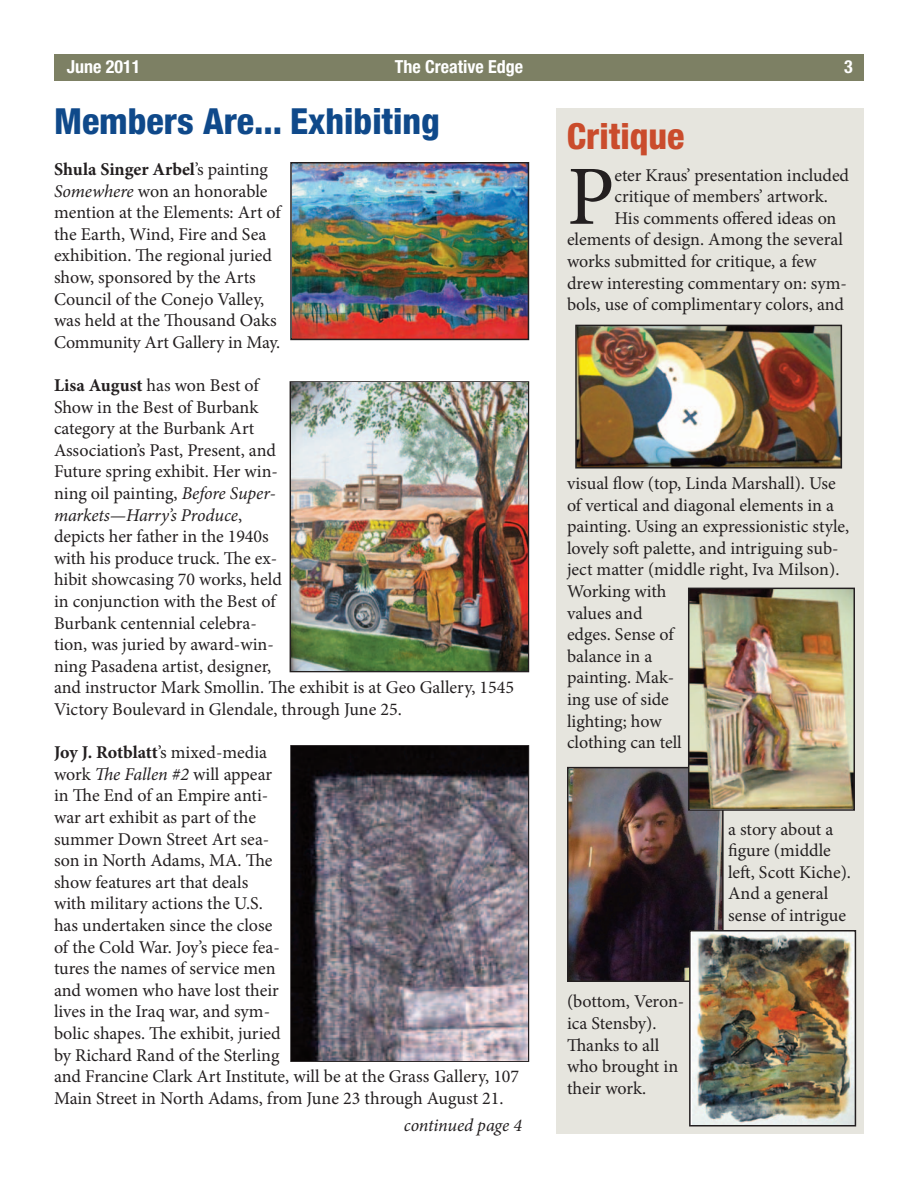
<style>
.page{position:relative;width:918px;height:1188px;background:#fff}
.page>*{position:absolute;margin:0;border:0;box-sizing:border-box;transform-origin:0 0}
.t1{font:84.3px "Minion Pro";color:#231f20}
.t2{font:800 condensed 36px "Helvetica Neue LT Std";color:#0f498a}
.t3{font:800 condensed 36px "Helvetica Neue LT Std";color:#ca4c2c}
.t4{font:18px/21.6px "Minion Pro";color:#231f20}
.t5{font:700 condensed 18px "Helvetica Neue LT Std";color:#fff}
.t6{font:italic 18px "Minion Pro";letter-spacing:-.01em;color:#231f20}
.s1{font-weight:700}
.s2{font-style:italic}
.s3{color:#fff}
</style>
<div class="page">
<div style="left:54px;top:54px;width:810px;height:27px;background:#7d8064"></div>
<img style="left:290px;top:162px;width:240px;height:900px">
<img style="left:292px;top:747px;width:236px;height:313px">
<div style="left:290px;top:381px;width:239px;height:291px;border:2px solid #231f20"></div>
<img style="left:292px;top:383px;width:235px;height:288px">
<div style="left:556px;top:108px;width:308px;height:1026px;background:#e6e5de"></div>
<img style="left:578px;top:328px;width:261px;height:138px">
<div style="left:575px;top:325px;width:267px;height:144px;border:2px solid #231f20"></div>
<img style="left:570px;top:770px;width:151px;height:209px">
<div style="left:567px;top:767px;width:157px;height:215px;border:2px solid #231f20"></div>
<img style="left:692px;top:933px;width:161px;height:190px">
<div style="left:689px;top:930px;width:167px;height:196px;border:2px solid #231f20"></div>
<img style="left:691px;top:591px;width:161px;height:217px">
<div style="left:688px;top:588px;width:167px;height:223px;border:2px solid #231f20"></div>
<p class="t5" style="left:67px;top:60px;width:75px">June 2011</p>
<p class="t5" style="left:395px;top:60px;width:130px">The Creative Edge</p>
<p class="t5" style="left:844px;top:60px;width:10px">3</p>
<h2 class="t2" style="left:54px;top:108px;width:387px">Members Are... Exhibiting</h2>
<p class="t4" style="left:54px;top:160px;width:228px"><span class="s1">Shula Singer Arbel</span>’s painting<br><span class="s2">Somewhere</span> won an honorable mention at the Elements: Art of the Earth, Wind, Fire and Sea exhibition. The regional juried show, sponsored by the Arts<br>Council of the Conejo Valley, was held at the Thousand Oaks<br>Community Art Gallery in May.</p>
<p class="t4" style="left:54px;top:376px;width:462px"><span class="s1">Lisa August</span> has won Best of<br>Show in the Best of Burbank<br>category at the Burbank Art<br>Association’s Past, Present, and<br>Future spring exhibit. Her win-<br>ning oil painting, <span class="s2">Before Super-<br>markets—Harry’s Produce</span>,<br>depicts her father in the 1940s<br>with his produce truck. The ex-<br>hibit showcasing 70 works, held<br>in conjunction with the Best of<br>Burbank centennial celebra-<br>tion, was juried by award-win-<br>ning Pasadena artist, designer,<br>and instructor Mark Smollin. The exhibit is at Geo Gallery, 1545<br>Victory Boulevard in Glendale, through June 25.</p>
<p class="t4" style="left:54px;top:743px;width:467px"><span class="s1">Joy J. Rotblatt</span>’s mixed-media<br>work <span class="s2">The Fallen #2</span> will appear<br>in The End of an Empire anti-<br>war art exhibit as part of the<br>summer Down Street Art sea-<br>son in North Adams, MA. The<br>show features art that deals<br>with military actions the U.S.<br>has undertaken since the close<br>of the Cold War. Joy’s piece fea-<br>tures the names of service men<br>and women who have lost their<br>lives in the Iraq war, and sym-<br>bolic shapes. The exhibit, juried<br>by Richard Rand of the Sterling<br>and Francine Clark Art Institute, will be at the Grass Gallery, 107<br>Main Street in North Adams, from June 23 through August 21.</p>
<p class="t6" style="left:404px;top:1119px;width:127px">continued page 4<span class="s3">e</span></p>
<h2 class="t3" style="left:567px;top:123px;width:119px">Critique</h2>
<h1 class="t1" style="left:567px;top:164px;width:49px">P</h1>
<p class="t4" style="left:614px;top:166px;width:236px">eter Kraus’ presentation included</p>
<p class="t4" style="left:614px;top:187px;width:215px">critique of members’ artwork.</p>
<p class="t4" style="left:614px;top:209px;width:224px">His comments offered ideas on</p>
<p class="t4" style="left:567px;top:230px;width:278px">elements of design. Among the several</p>
<p class="t4" style="left:567px;top:252px;width:251px">works submitted for critique, a few</p>
<p class="t4" style="left:567px;top:274px;width:281px">drew interesting commentary on: sym-</p>
<p class="t4" style="left:567px;top:295px;width:279px">bols, use of complimentary colors, and</p>
<p class="t4" style="left:567px;top:474px;width:284px">visual flow (top, Linda Marshall). Use of vertical and diagonal elements in a painting. Using an expressionistic style, lovely soft palette, and intriguing sub&shy;ject matter (middle right, Iva Milson).<br>Working with<br>values and<br>edges. Sense of<br>balance in a<br>painting. Mak-<br>ing use of side<br>lighting; how<br>clothing can tell</p>
<p class="t4" style="left:728px;top:820px;width:124px">a story about a figure (middle left, Scott Kiche).<br>And a general sense of intrigue</p>
<p class="t4" style="left:567px;top:992px;width:119px">(bottom, Veron&shy;ica Stensby).<br>Thanks to all who brought in their work.</p>
</div>
